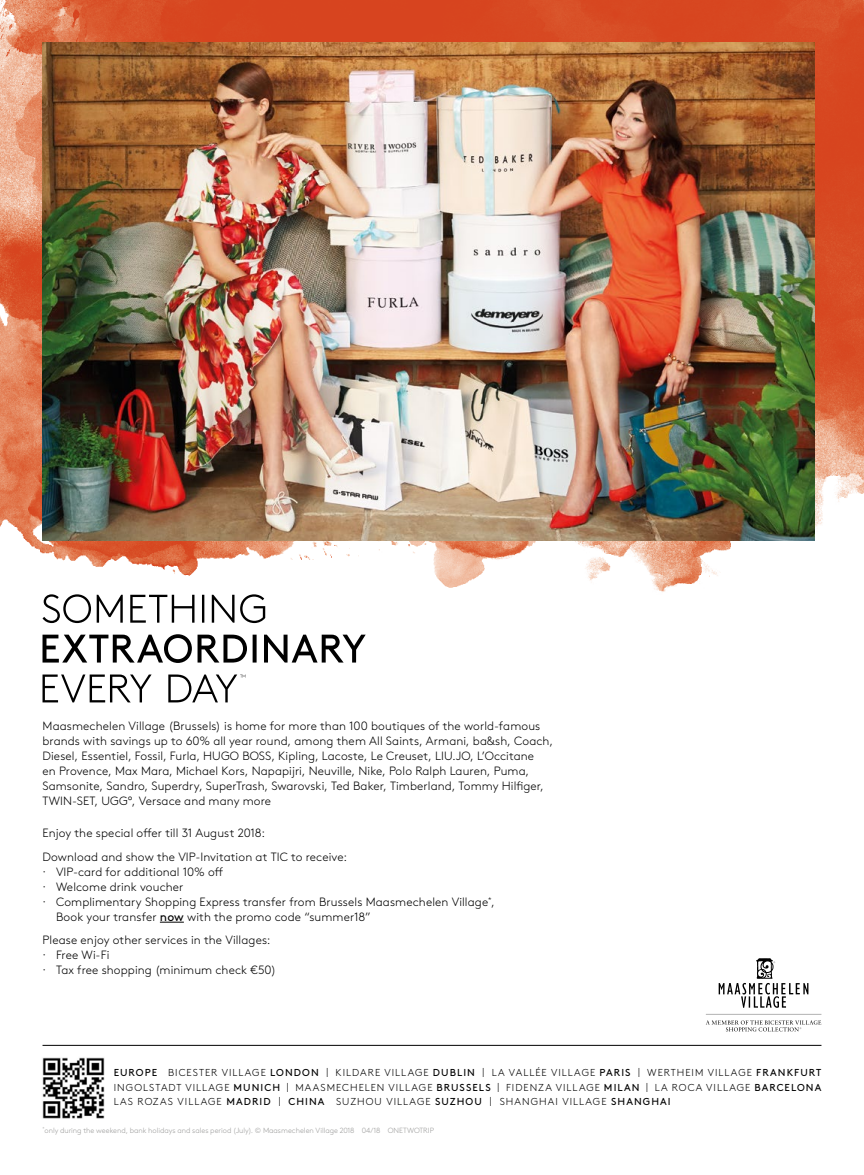
<style>
.page{position:relative;width:864px;height:1175px;background:#fff}
.page>*{position:absolute;margin:0;border:0;box-sizing:border-box;transform-origin:0 0}
.t1{font:300 12px/15px "Brown Std";letter-spacing:.01em;color:#000}
.t2{font:300 10.05px/14.7px "Brown Std";letter-spacing:.105em;color:#000;text-align:justify}
.t3{font:300 7.5px "Brown Std";color:#9d9d9c}
.s1{font-weight:400}
</style>
<div class="page">
<img style="left:42px;top:1057px;width:63px;height:62px">
<img style="left:0;top:0;width:864px;height:592px">
<svg style="left:43px;top:594px;width:323px;height:108px"></svg>
<svg style="left:160px;top:921px;width:24px;height:1px"></svg>
<img style="left:43px;top:43px;width:772px;height:497px">
<hr style="left:43px;top:1045px;width:778px;height:1px;background:#000">
<svg style="left:706px;top:958px;width:115px;height:73px"></svg>
<p class="t1" style="left:43px;top:719px;width:512px">Maasmechelen Village (Brussels) is home for more than 100 boutiques of the world-famous brands with savings up to 60% all year round, among them All Saints, Armani, ba&amp;sh, Coach, Diesel, Essentiel, Fossil, Furla, HUGO BOSS, Kipling, Lacoste, Le Creuset, LIU.JO, L’Occitane<br>en Provence, Max Mara, Michael Kors, Napapijri, Neuville, Nike, Polo Ralph Lauren, Puma, Samsonite, Sandro, Superdry, SuperTrash, Swarovski, Ted Baker, Timberland, Tommy Hilfiger, TWIN-SET, UGG°, Versace and many more</p>
<p class="t1" style="left:43px;top:821px;width:306px;line-height:23.5px">Enjoy the special offer till 31 August 2018:<br>Download and show the VIP-Invitation at TIC to receive:</p>
<p class="t1" style="left:43px;top:864px;width:182px">· VIP-card for additional 10% off</p>
<p class="t1" style="left:43px;top:879px;width:143px">· Welcome drink voucher</p>
<p class="t1" style="left:43px;top:894px;width:454px">· Complimentary Shopping Express transfer from Brussels Maasmechelen Village<sup>*</sup>,</p>
<p class="t1" style="left:56px;top:909px;width:316px">Book your transfer <span class="s1">now</span> with the promo code “summer18”</p>
<p class="t1" style="left:43px;top:933px;width:235px">Please enjoy other services in the Villages: · Free Wi-Fi<br>· Tax free shopping (minimum check €50)</p>
<p class="t2" style="left:114px;top:1065px;width:709px"><span class="s1">EUROPE</span> BICESTER VILLAGE <span class="s1">LONDON</span> | KILDARE VILLAGE <span class="s1">DUBLIN</span> | LA VALLÉE VILLAGE <span class="s1">PARIS</span> | WERTHEIM VILLAGE <span class="s1">FRANKFURT </span>INGOLSTADT VILLAGE <span class="s1">MUNICH</span> | MAASMECHELEN VILLAGE <span class="s1">BRUSSELS</span> | FIDENZA VILLAGE <span class="s1">MILAN</span> | LA ROCA VILLAGE <span class="s1">BARCELONA </span>LAS ROZAS VILLAGE <span class="s1">MADRID</span> | <span class="s1">CHINA</span> SUZHOU VILLAGE <span class="s1">SUZHOU</span> | SHANGHAI VILLAGE <span class="s1">SHANGHAI</span></p>
<p class="t3" style="left:43px;top:1126px;width:393px"><sup>*</sup>only during the weekend, bank holidays and sales period (July). © Maasmechelen Village 2018 04/18 ONETWOTRIP</p>
</div>
